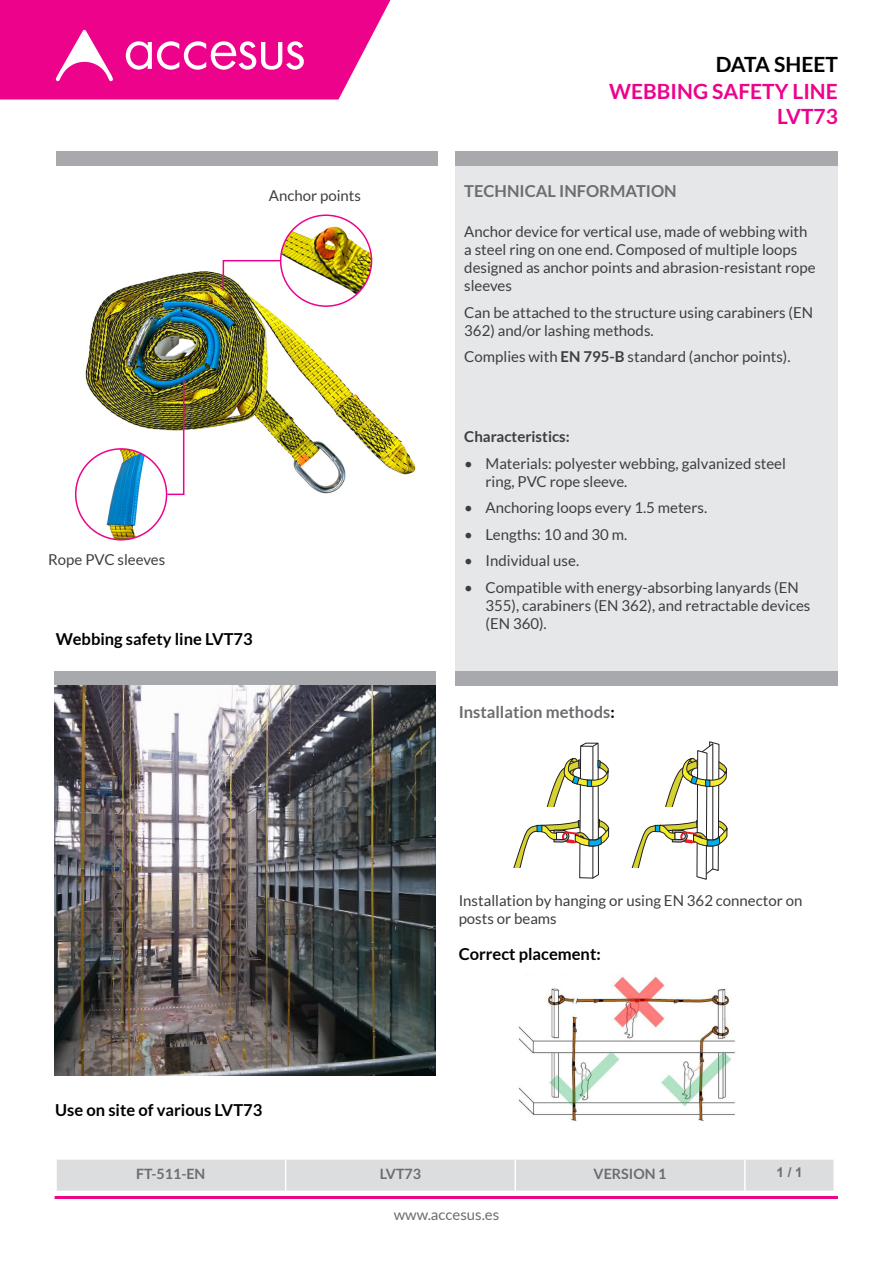
<style>
.page{position:relative;width:893px;height:1263px;background:#fff}
.page>*{position:absolute;margin:0;border:0;box-sizing:border-box;transform-origin:0 0}
.H2_14_LATO_BOLD{font:700 21px/25.2px "Lato";color:#ed028c;text-align:right}
.H2_14_LATO_BOLD-2{font:700 21px "Lato";color:#000}
.H4_12_LATO_MAYUSCULA{font:700 16.5px "Lato";color:#000001}
.H4_12_LATO_MAYUSCULA-2{font:700 16.5px "Lato";color:#6c6d70}
.Párrafo{font:15px/18px "Lato";color:#3e3e3f}
.Viñetas{font:15px/18px "Lato";color:#3e3e3f}
.Párrafo-2{font:700 15px "Lato";color:#3e3e3f}
.t1{font:15px "Lato";color:#6c6d70}
.TABLA_9_5_pts_lato_r{font:700 14.25px "Lato";color:#6c6d70}
.Texto_pie_de_pagina{font:700 13.5px "Arial";color:#6c6d70}
.s1{font-weight:700}
.s2{color:#000001}
</style>
<div class="page">
<svg style="left:0;top:0;width:391px;height:99px;background:#ef249b"></svg>
<hr style="left:55px;top:1196px;width:783px;height:3px;background:#ed028c">
<div style="left:455px;top:166px;width:383px;height:512px;background:#e6e7e9"></div>
<div style="left:455px;top:152px;width:383px;height:14px;background:#a8a9ad"></div>
<div style="left:56px;top:152px;width:381px;height:14px;background:#a8a9ad"></div>
<div style="left:57px;top:1160px;width:776px;height:31px;background:#dcdddf"></div>
<hr style="left:285px;top:1160px;width:1px;height:31px;background:#fff">
<hr style="left:514px;top:1160px;width:2px;height:31px;background:#fff">
<hr style="left:744px;top:1160px;width:2px;height:31px;background:#fff">
<img style="left:74px;top:245px;width:342px;height:270px">
<img style="left:281px;top:215px;width:91px;height:91px;border-radius:45px">
<div style="left:280px;top:214px;width:92px;height:93px;border:2px solid #ed028c;border-radius:50%"></div>
<img style="left:91px;top:449px;width:76px;height:91px">
<div style="left:75px;top:448px;width:92px;height:92px;border:2px solid #ed028c;border-radius:50%"></div>
<svg style="left:222px;top:259px;width:59px;height:33px"></svg>
<svg style="left:166px;top:378px;width:19px;height:118px"></svg>
<div style="left:455px;top:671px;width:383px;height:14px;background:#a8a9ad"></div>
<svg style="left:513px;top:743px;width:96px;height:136px"></svg>
<div style="left:540px;top:807px;width:21px;height:8px;background:#fff"></div>
<svg style="left:631px;top:741px;width:96px;height:139px"></svg>
<img style="left:518px;top:976px;width:217px;height:146px">
<div style="left:54px;top:671px;width:382px;height:14px;background:#a8a9ad"></div>
<img style="left:54px;top:685px;width:381px;height:390px">
<p class="Viñetas" style="left:269px;top:186px;width:94px">Anchor points</p>
<p class="Viñetas" style="left:48px;top:550px;width:118px">Rope PVC sleeves</p>
<p class="H4_12_LATO_MAYUSCULA" style="left:56px;top:629px;width:198px">Webbing safety line LVT73</p>
<p class="H4_12_LATO_MAYUSCULA" style="left:55px;top:1100px;width:209px">Use on site of various LVT73</p>
<p class="H2_14_LATO_BOLD-2" style="left:716px;top:52px;width:124px">DATA SHEET</p>
<p class="H2_14_LATO_BOLD" style="left:609px;top:79px;width:230px">WEBBING SAFETY LINE<br>LVT73</p>
<p class="H4_12_LATO_MAYUSCULA-2" style="left:464px;top:182px;width:214px">TECHNICAL INFORMATION</p>
<p class="Párrafo" style="left:464px;top:223px;width:353px">Anchor device for vertical use, made of webbing with a steel ring on one end. Composed of multiple loops designed as anchor points and abrasion-resistant rope sleeves</p>
<p class="Párrafo" style="left:464px;top:303px;width:350px">Can be attached to the structure using carabiners (EN<br>362) and/or lashing methods.</p>
<p class="Párrafo" style="left:464px;top:348px;width:328px">Complies with <span class="s1">EN 795-B</span> standard (anchor points).</p>
<p class="Párrafo-2" style="left:464px;top:428px;width:107px">Characteristics:</p>
<p class="Párrafo" style="left:486px;top:454px;width:302px;text-indent:-21px">• Materials: polyester webbing, galvanized steel ring, PVC rope sleeve.</p>
<p class="Párrafo" style="left:464px;top:498px;width:244px">• Anchoring loops every 1.5 meters.</p>
<p class="Párrafo" style="left:464px;top:525px;width:164px">• Lengths: 10 and 30 m.</p>
<p class="Párrafo" style="left:464px;top:551px;width:116px">• Individual use.</p>
<p class="Párrafo" style="left:486px;top:578px;width:326px;text-indent:-21px">• Compatible with energy-absorbing lanyards (EN<br>355), carabiners (EN 362), and retractable devices (EN 360).</p>
<p class="H4_12_LATO_MAYUSCULA-2" style="left:459px;top:702px;width:158px">Installation methods<span class="s2">:</span></p>
<p class="Viñetas" style="left:459px;top:892px;width:345px">Installation by hanging or using EN 362 connector on posts or beams</p>
<p class="H4_12_LATO_MAYUSCULA" style="left:459px;top:944px;width:144px">Correct placement:</p>
<p class="TABLA_9_5_pts_lato_r" style="left:136px;top:1165px;width:71px">FT-511-EN</p>
<p class="TABLA_9_5_pts_lato_r" style="left:380px;top:1165px;width:43px">LVT73</p>
<p class="TABLA_9_5_pts_lato_r" style="left:594px;top:1165px;width:74px">VERSION 1</p>
<p class="Texto_pie_de_pagina" style="left:776px;top:1163px;width:28px">1 / 1</p>
<p class="t1" style="left:394px;top:1206px;width:107px">www.accesus.es</p>
</div>
